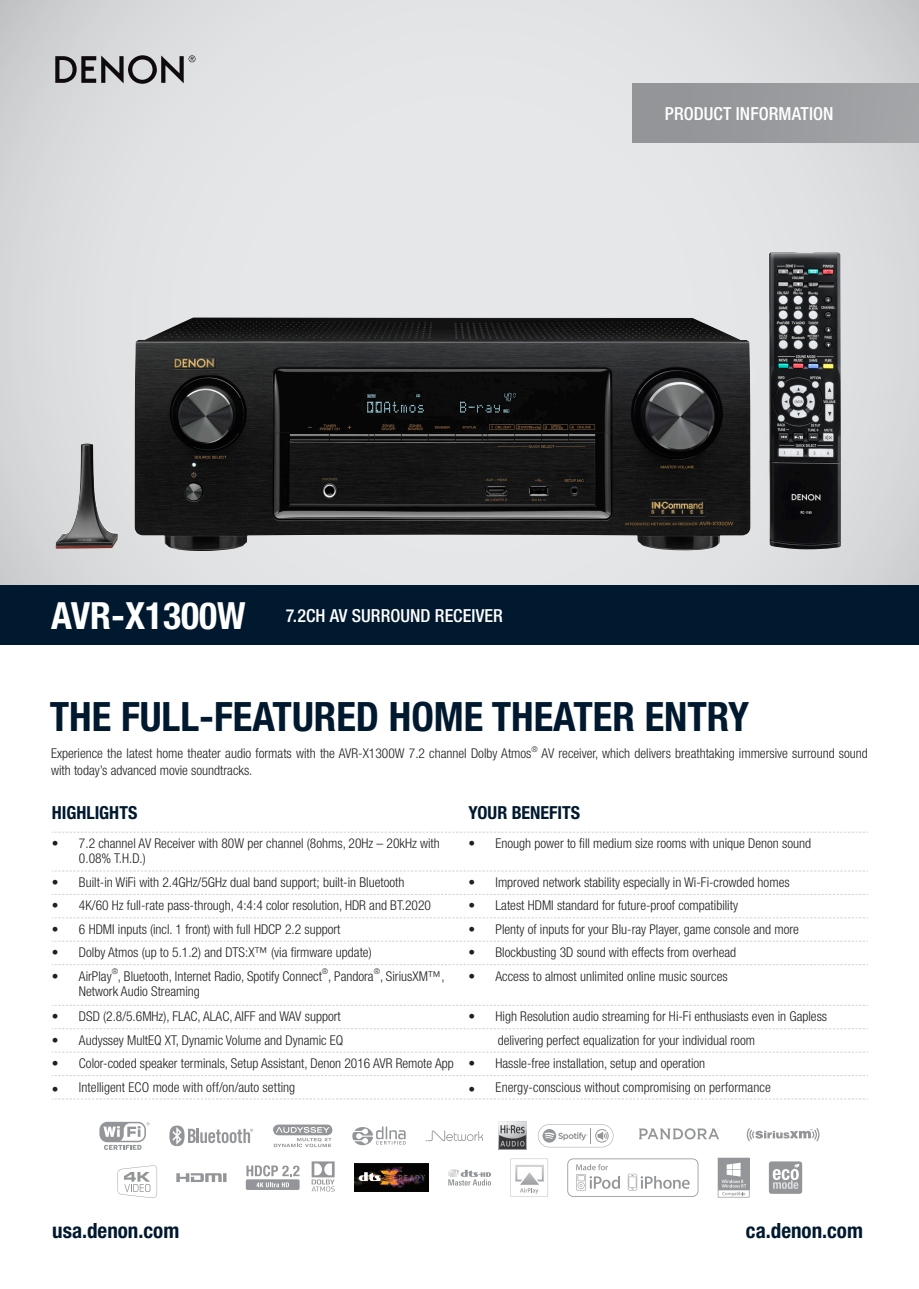
<style>
.page{position:relative;width:919px;height:1289px;background:#fff}
.page>*{position:absolute;margin:0;border:0;box-sizing:border-box;transform-origin:0 0}
.t1{font:700 condensed 40.5px "Helvetica Neue LTW1 G";color:#00192f}
.t2{font:700 condensed 37.5px "Helvetica Neue LTW1 G";color:#fff}
.t3{font:700 condensed 21px "Helvetica Neue LTW1 G";color:#00192f}
.t4{font:500 condensed 18px "Helvetica Neue LTW1 G";letter-spacing:.005em;color:#fff}
.t5{font:700 condensed 18px "Helvetica Neue LTW1 G";color:#00192f}
.ptxt_HL_6_5_10_5_Lin{font:300 condensed 13.5px/15px "Helvetica Neue LT Std";color:#231f20}
.ptxt_HL_6_5_10_5_Lin-2{font:300 condensed 7.8px "Helvetica Neue LT Std";color:#231f20}
</style>
<div class="page">
<svg style="left:0;top:0;width:918px;height:585px;background:#dedfe1"></svg>
<svg style="left:55px;top:55px;width:140px;height:29px;background:#919093"></svg>
<img style="left:56px;top:252px;width:784px;height:299px">
<svg style="left:52px;top:831px;width:813px;height:1px"></svg>
<svg style="left:52px;top:870px;width:813px;height:1px"></svg>
<svg style="left:52px;top:894px;width:813px;height:1px"></svg>
<svg style="left:52px;top:917px;width:813px;height:1px"></svg>
<svg style="left:52px;top:940px;width:813px;height:1px"></svg>
<svg style="left:52px;top:964px;width:813px;height:1px"></svg>
<svg style="left:52px;top:1028px;width:813px;height:1px"></svg>
<svg style="left:52px;top:1051px;width:813px;height:1px"></svg>
<svg style="left:52px;top:1075px;width:813px;height:1px"></svg>
<svg style="left:52px;top:1098px;width:813px;height:1px"></svg>
<svg style="left:448px;top:1169px;width:43px;height:16px"></svg>
<svg style="left:176px;top:1173px;width:50px;height:8px"></svg>
<svg style="left:118px;top:1165px;width:39px;height:33px"></svg>
<svg style="left:717px;top:1157px;width:32px;height:40px"></svg>
<div style="left:768px;top:1161px;width:34px;height:32px;background:#939598;border-radius:3px"></div>
<svg style="left:772px;top:1164px;width:27px;height:24px"></svg>
<svg style="left:510px;top:1158px;width:38px;height:38px"></svg>
<img style="left:513px;top:1162px;width:32px;height:24px">
<svg style="left:567px;top:1158px;width:131px;height:38px"></svg>
<div style="left:246px;top:1179px;width:53px;height:10px;background:#939598;border-radius:2px"></div>
<svg style="left:246px;top:1165px;width:53px;height:11px"></svg>
<svg style="left:256px;top:1182px;width:33px;height:5px"></svg>
<svg style="left:311px;top:1161px;width:23px;height:30px"></svg>
<img style="left:354px;top:1163px;width:74px;height:28px">
<svg style="left:359px;top:1172px;width:21px;height:8px"></svg>
<img style="left:380px;top:1170px;width:18px;height:14px">
<svg style="left:399px;top:1170px;width:26px;height:10px"></svg>
<img style="left:498px;top:1121px;width:28px;height:28px">
<svg style="left:352px;top:1126px;width:54px;height:19px"></svg>
<svg style="left:425px;top:1130px;width:58px;height:11px"></svg>
<svg style="left:273px;top:1124px;width:59px;height:23px"></svg>
<svg style="left:99px;top:1121px;width:50px;height:28px"></svg>
<svg style="left:169px;top:1125px;width:84px;height:21px"></svg>
<svg style="left:538px;top:1124px;width:75px;height:23px"></svg>
<svg style="left:746px;top:1128px;width:73px;height:13px"></svg>
<div style="left:632px;top:83px;width:286px;height:60px;background:#939598"></div>
<div style="left:0;top:585px;width:918px;height:60px;background:#00192f"></div>
<svg style="left:639px;top:1128px;width:80px;height:11px"></svg>
<p class="t4" style="left:665px;top:103px;width:170px">PRODUCT INFORMATION</p>
<p class="t2" style="left:51px;top:593px;width:196px">AVR-X1300W</p>
<p class="t4" style="left:286px;top:604px;width:218px">7.2CH AV SURROUND RECEIVER</p>
<p class="t1" style="left:50px;top:692px;width:701px">THE FULL-FEATURED HOME THEATER ENTRY</p>
<p class="ptxt_HL_6_5_10_5_Lin" style="left:51px;top:746px;width:482px">Experience the latest home theater audio formats with the AVR-X1300W 7.2 channel Dolby Atmos</p>
<p class="ptxt_HL_6_5_10_5_Lin-2" style="left:531px;top:744px;width:8px">®</p>
<p class="ptxt_HL_6_5_10_5_Lin" style="left:541px;top:746px;width:328px">AV receiver, which delivers breathtaking immersive surround sound</p>
<p class="ptxt_HL_6_5_10_5_Lin" style="left:51px;top:762px;width:203px">with today’s advanced movie soundtracks.</p>
<p class="t5" style="left:52px;top:802px;width:87px">HIGHLIGHTS</p>
<p class="t5" style="left:468px;top:802px;width:113px">YOUR BENEFITS</p>
<p class="ptxt_HL_6_5_10_5_Lin" style="left:79px;top:835px;width:362px;text-indent:-27px">• 7.2 channel AV Receiver with 80W per channel (8ohms, 20Hz – 20kHz with<br>0.08% T.H.D.)</p>
<p class="ptxt_HL_6_5_10_5_Lin" style="left:468px;top:835px;width:344px">• Enough power to fill medium size rooms with unique Denon sound</p>
<p class="ptxt_HL_6_5_10_5_Lin" style="left:52px;top:874px;width:354px">• Built-in WiFi with 2.4GHz/5GHz dual band support; built-in Bluetooth</p>
<p class="ptxt_HL_6_5_10_5_Lin" style="left:468px;top:874px;width:322px">• Improved network stability especially in Wi-Fi-crowded homes</p>
<p class="ptxt_HL_6_5_10_5_Lin" style="left:52px;top:898px;width:380px">• 4K/60 Hz full-rate pass-through, 4:4:4 color resolution, HDR and BT.2020</p>
<p class="ptxt_HL_6_5_10_5_Lin" style="left:468px;top:898px;width:271px">• Latest HDMI standard for future-proof compatibility</p>
<p class="ptxt_HL_6_5_10_5_Lin" style="left:52px;top:921px;width:290px">• 6 HDMI inputs (incl. 1 front) with full HDCP 2.2 support</p>
<p class="ptxt_HL_6_5_10_5_Lin" style="left:468px;top:921px;width:332px">• Plenty of inputs for your Blu-ray Player, game console and more</p>
<p class="ptxt_HL_6_5_10_5_Lin" style="left:52px;top:944px;width:321px">• Dolby Atmos (up to 5.1.2) and DTS:X™ (via firmware update)</p>
<p class="ptxt_HL_6_5_10_5_Lin" style="left:468px;top:944px;width:269px">• Blockbusting 3D sound with effects from overhead</p>
<p class="ptxt_HL_6_5_10_5_Lin" style="left:52px;top:968px;width:61px">• AirPlay</p>
<p class="ptxt_HL_6_5_10_5_Lin-2" style="left:112px;top:967px;width:8px">®</p>
<p class="ptxt_HL_6_5_10_5_Lin" style="left:118px;top:968px;width:205px">, Bluetooth, Internet Radio, Spotify Connect</p>
<p class="ptxt_HL_6_5_10_5_Lin-2" style="left:322px;top:967px;width:8px">®</p>
<p class="ptxt_HL_6_5_10_5_Lin" style="left:328px;top:968px;width:47px">, Pandora</p>
<p class="ptxt_HL_6_5_10_5_Lin-2" style="left:373px;top:967px;width:8px">®</p>
<p class="ptxt_HL_6_5_10_5_Lin" style="left:380px;top:968px;width:66px">, SiriusXM™,</p>
<p class="ptxt_HL_6_5_10_5_Lin" style="left:79px;top:983px;width:122px">Network Audio Streaming</p>
<p class="ptxt_HL_6_5_10_5_Lin" style="left:468px;top:968px;width:261px">• Access to almost unlimited online music sources</p>
<p class="ptxt_HL_6_5_10_5_Lin" style="left:52px;top:1008px;width:290px">• DSD (2.8/5.6MHz), FLAC, ALAC, AIFF and WAV support</p>
<p class="ptxt_HL_6_5_10_5_Lin" style="left:468px;top:1008px;width:360px">• High Resolution audio streaming for Hi-Fi enthusiasts even in Gapless</p>
<p class="ptxt_HL_6_5_10_5_Lin" style="left:52px;top:1032px;width:293px">• Audyssey MultEQ XT, Dynamic Volume and Dynamic EQ</p>
<p class="ptxt_HL_6_5_10_5_Lin" style="left:497px;top:1032px;width:259px">delivering perfect equalization for your individual room</p>
<p class="ptxt_HL_6_5_10_5_Lin" style="left:52px;top:1055px;width:403px">• Color-coded speaker terminals, Setup Assistant, Denon 2016 AVR Remote App</p>
<p class="ptxt_HL_6_5_10_5_Lin" style="left:468px;top:1055px;width:238px">• Hassle-free installation, setup and operation</p>
<p class="ptxt_HL_6_5_10_5_Lin" style="left:52px;top:1079px;width:245px">• Intelligent ECO mode with off/on/auto setting</p>
<p class="ptxt_HL_6_5_10_5_Lin" style="left:468px;top:1079px;width:304px">• Energy-conscious without compromising on performance</p>
<p class="t3" style="left:52px;top:1217px;width:129px">usa.denon.com</p>
<p class="t3" style="left:745px;top:1217px;width:118px">ca.denon.com</p>
</div>
